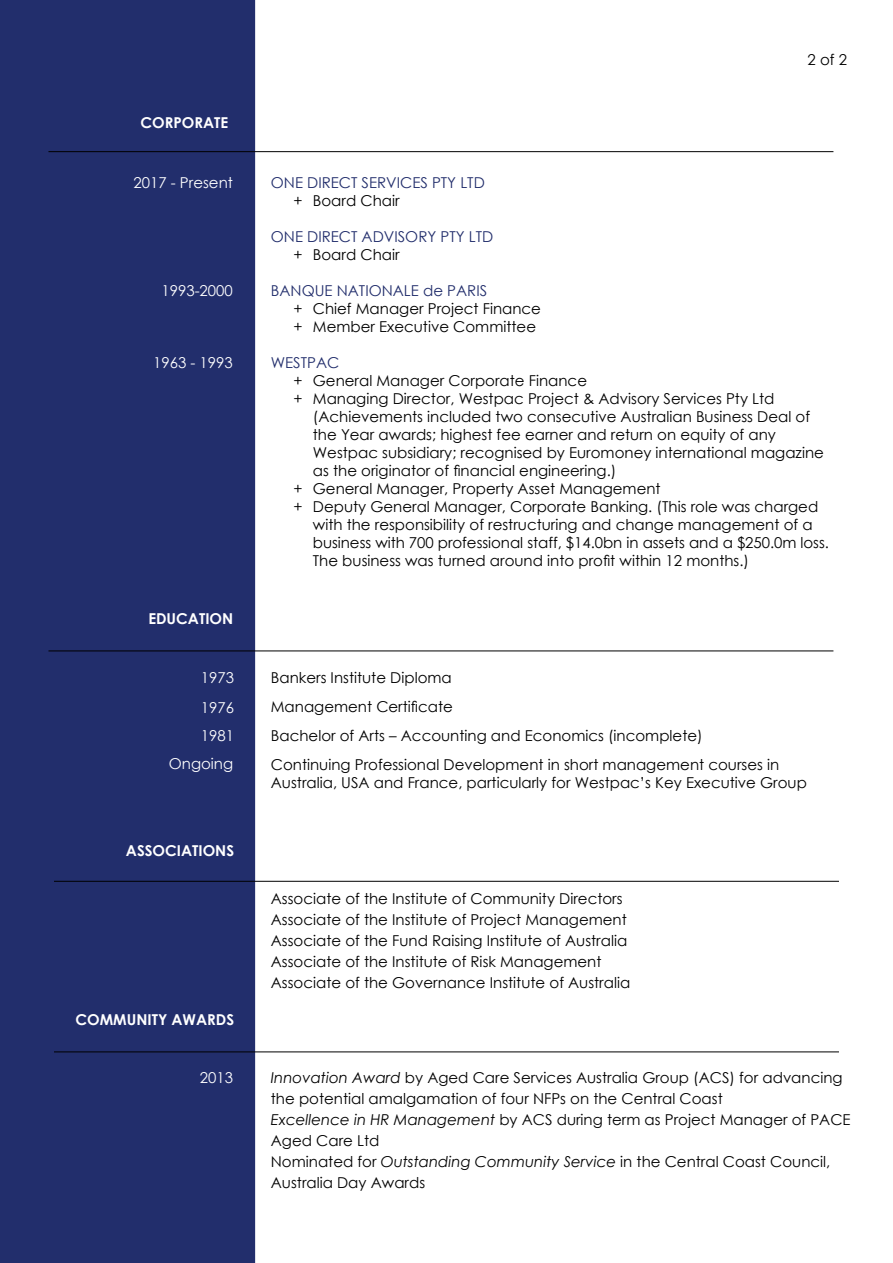
<style>
.page{position:relative;width:893px;height:1263px;background:#fff}
.page>*{position:absolute;margin:0;border:0;box-sizing:border-box;transform-origin:0 0}
.Tabs{font:15px/18px "Century Gothic";color:#000}
.Tabs-2{font:15px "Century Gothic";color:#222e6c}
.t1{font:15px "Century Gothic";color:#fff}
.t2{font:700 15px "Century Gothic";color:#fff}
.s1{font-style:italic}
</style>
<div class="page">
<div style="left:0;top:0;width:255px;height:1263px;background:#222e6c"></div>
<hr style="left:48px;top:151px;width:785px;height:1px;background:#000">
<hr style="left:48px;top:650px;width:785px;height:1px;background:#000">
<hr style="left:54px;top:881px;width:785px;height:1px;background:#000">
<hr style="left:54px;top:1051px;width:785px;height:1px;background:#000">
<p class="t2" style="left:140px;top:111px;width:89px">CORPORATE</p>
<p class="t1" style="left:133px;top:172px;width:101px">2017 - Present</p>
<p class="t1" style="left:161px;top:280px;width:73px">1993-2000</p>
<p class="t1" style="left:153px;top:352px;width:81px">1963 - 1993</p>
<p class="t2" style="left:148px;top:607px;width:86px">EDUCATION</p>
<p class="t1" style="left:201px;top:667px;width:35px">1973</p>
<p class="t1" style="left:201px;top:697px;width:35px">1976</p>
<p class="t1" style="left:201px;top:725px;width:35px">1981</p>
<p class="t1" style="left:169px;top:753px;width:66px">Ongoing</p>
<p class="t2" style="left:126px;top:839px;width:110px">ASSOCIATIONS</p>
<p class="t2" style="left:75px;top:1008px;width:160px">COMMUNITY AWARDS</p>
<p class="t1" style="left:200px;top:1067px;width:35px">2013</p>
<p class="Tabs" style="left:808px;top:51px;width:41px">2 of 2</p>
<p class="Tabs-2" style="left:271px;top:172px;width:215px">ONE DIRECT SERVICES PTY LTD</p>
<p class="Tabs" style="left:293px;top:192px;width:108px">+ Board Chair</p>
<p class="Tabs-2" style="left:271px;top:226px;width:224px">ONE DIRECT ADVISORY PTY LTD</p>
<p class="Tabs" style="left:293px;top:246px;width:108px">+ Board Chair</p>
<p class="Tabs-2" style="left:271px;top:280px;width:218px">BANQUE NATIONALE de PARIS</p>
<p class="Tabs" style="left:293px;top:300px;width:249px">+ Chief Manager Project Finance</p>
<p class="Tabs" style="left:293px;top:318px;width:244px">+ Member Executive Committee</p>
<p class="Tabs-2" style="left:271px;top:352px;width:70px">WESTPAC</p>
<p class="Tabs" style="left:293px;top:372px;width:295px">+ General Manager Corporate Finance</p>
<p class="Tabs" style="left:293px;top:390px;width:483px">+ Managing Director, Westpac Project &amp; Advisory Services Pty Ltd</p>
<p class="Tabs" style="left:313px;top:408px;width:513px">(Achievements included two consecutive Australian Business Deal of the Year awards; highest fee earner and return on equity of any Westpac subsidiary; recognised by Euromoney international magazine as the originator of financial engineering.)</p>
<p class="Tabs" style="left:293px;top:480px;width:369px">+ General Manager, Property Asset Management</p>
<p class="Tabs" style="left:313px;top:498px;width:518px;text-indent:-20px">+ Deputy General Manager, Corporate Banking. (This role was charged with the responsibility of restructuring and change management of a business with 700 professional staff, $14.0bn in assets and a $250.0m loss.<br>The business was turned around into profit within 12 months.)</p>
<p class="Tabs" style="left:271px;top:668px;width:182px">Bankers Institute Diploma</p>
<p class="Tabs" style="left:271px;top:697px;width:184px">Management Certificate</p>
<p class="Tabs" style="left:271px;top:726px;width:433px">Bachelor of Arts – Accounting and Economics (incomplete)</p>
<p class="Tabs" style="left:271px;top:755px;width:537px">Continuing Professional Development in short management courses in<br>Australia, USA and France, particularly for Westpac’s Key Executive Group</p>
<p class="Tabs" style="left:271px;top:890px;width:353px">Associate of the Institute of Community Directors</p>
<p class="Tabs" style="left:271px;top:911px;width:357px">Associate of the Institute of Project Management</p>
<p class="Tabs" style="left:271px;top:932px;width:358px">Associate of the Fund Raising Institute of Australia</p>
<p class="Tabs" style="left:271px;top:953px;width:332px">Associate of the Institute of Risk Management</p>
<p class="Tabs" style="left:271px;top:974px;width:361px">Associate of the Governance Institute of Australia</p>
<p class="Tabs" style="left:271px;top:1068px;width:573px"><span class="s1">Innovation Award</span> by Aged Care Services Australia Group (ACS) for advancing</p>
<p class="Tabs" style="left:271px;top:1089px;width:453px">the potential amalgamation of four NFPs on the Central Coast</p>
<p class="Tabs" style="left:271px;top:1110px;width:581px"><span class="s1">Excellence in HR Management</span> by ACS during term as Project Manager of PACE</p>
<p class="Tabs" style="left:271px;top:1131px;width:110px">Aged Care Ltd</p>
<p class="Tabs" style="left:271px;top:1152px;width:561px">Nominated for <span class="s1">Outstanding Community Service</span> in the Central Coast Council,</p>
<p class="Tabs" style="left:271px;top:1173px;width:156px">Australia Day Awards</p>
</div>
